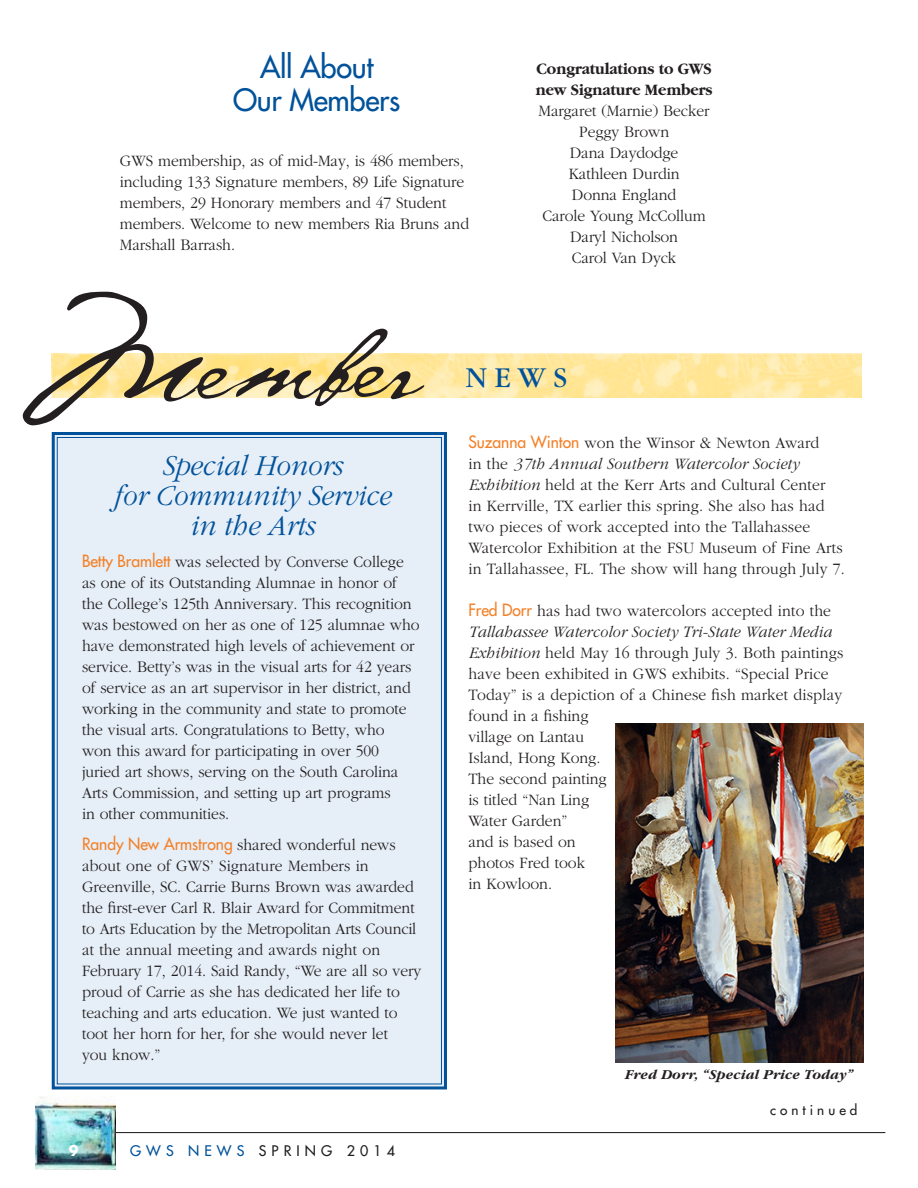
<style>
.page{position:relative;width:918px;height:1188px;background:#fff}
.page>*{position:absolute;margin:0;border:0;box-sizing:border-box;transform-origin:0 0}
.t1{font:128.25px "Cezanne";color:#231f20;scale:1.05 1}
.t2{font:italic 300 30px/30px "Garamond";color:#01529a;text-align:center;scale:.95 1}
.t3{font:30px/33px "Futura";letter-spacing:-.01em;color:#01529a;text-align:center}
.t4{font:30px "Garamond";color:#01529a}
.t5{font:300 16.5px/21px "Garamond";color:#231f20;scale:.95 1}
.t6{font:700 16.5px "Garamond";letter-spacing:-.005em;color:#231f20;scale:.95 1}
.t7{font:italic 700 14.25px "Garamond";letter-spacing:.01em;color:#231f20}
.t8{font:14.25px "Futura";letter-spacing:.36em;color:#231f20}
.t9{font:700 14.25px "Futura";color:#fff}
.t10{font:13.5px "Futura";letter-spacing:.3em;color:#231f20}
.s1{font-weight:700}
.s2{font-family:"Futura";font-weight:400;color:#f48026}
.s3{color:#01529a}
.s4{font-style:italic}
</style>
<div class="page">
<div style="left:51px;top:432px;width:396px;height:658px;background:#e6eef7"></div>
<hr style="left:109px;top:1132px;width:776px;height:1px;background:#231f20">
<img style="left:36px;top:1097px;width:79px;height:72px">
<img style="left:51px;top:354px;width:810px;height:43px">
<img style="left:616px;top:723px;width:248px;height:339px">
<p class="t3" style="left:233px;top:50px;width:169px">All About<br>Our Members</p>
<p class="t5" style="left:120px;top:151px;width:369px">GWS membership, as of mid-May, is 486 members, including 133 Signature members, 89 Life Signature members, 29 Honorary members and 47 Student members. Welcome to new members Ria Bruns and Marshall Barrash.</p>
<p class="t6" style="left:537px;top:60px;width:186px">Congratulations to GWS</p>
<p class="t5" style="left:535px;top:80px;width:188px"><span class="s1">new Signature Members<br></span>Margaret (Marnie) Becker</p>
<p class="t5" style="left:579px;top:122px;width:96px">Peggy Brown</p>
<p class="t5" style="left:570px;top:143px;width:116px">Dana Daydodge</p>
<p class="t5" style="left:569px;top:164px;width:118px">Kathleen Durdin</p>
<p class="t5" style="left:572px;top:185px;width:111px">Donna England</p>
<p class="t5" style="left:542px;top:206px;width:173px">Carole Young McCollum</p>
<p class="t5" style="left:570px;top:227px;width:115px">Daryl Nicholson</p>
<p class="t5" style="left:572px;top:248px;width:112px">Carol Van Dyck</p>
<p class="t1" style="left:14px;top:282px;width:387px;rotate:-1deg">Member</p>
<p class="t2" style="left:113px;top:451px;width:294px">Special Honors<br>for Community Service in the Arts</p>
<p class="t5" style="left:82px;top:551px;width:357px"><span class="s2">Betty Bramlett</span> was selected by Converse College as one of its Outstanding Alumnae in honor of the College’s 125th Anniversary. This recognition was bestowed on her as one of 125 alumnae who have demonstrated high levels of achievement or service. Betty’s was in the visual arts for 42 years of service as an art supervisor in her district, and working in the community and state to promote the visual arts. Congratulations to Betty, who<br>won this award for participating in over 500 juried art shows, serving on the South Carolina Arts Commission, and setting up art programs<br>in other communities.</p>
<p class="t5" style="left:82px;top:835px;width:359px"><span class="s2">Randy New Armstrong</span> shared wonderful news about one of GWS’ Signature Members in Greenville, SC. Carrie Burns Brown was awarded the first-ever Carl R. Blair Award for Commitment to Arts Education by the Metropolitan Arts Council at the annual meeting and awards night on February 17, 2014. Said Randy, “We are all so very proud of Carrie as she has dedicated her life to teaching and arts education. We just wanted to toot her horn for her, for she would never let<br>you know.”</p>
<p class="t9" style="left:69px;top:1141px;width:11px">9</p>
<p class="t8" style="left:130px;top:1142px;width:267px"><span class="s3">GWS NEWS</span> SPRING 2014</p>
<p class="t4" style="left:466px;top:362px;width:103px">NEWS</p>
<p class="t5" style="left:468px;top:433px;width:398px"><span class="s2">Suzanna Winton</span> won the Winsor &amp; Newton Award<br>in the <span class="s4">37th Annual Southern Watercolor Society Exhibition</span> held at the Kerr Arts and Cultural Center<br>in Kerrville, TX earlier this spring. She also has had two pieces of work accepted into the Tallahassee Watercolor Exhibition at the FSU Museum of Fine Arts in Tallahassee, FL. The show will hang through July 7.</p>
<p class="t5" style="left:468px;top:601px;width:396px"><span class="s2">Fred Dorr</span> has had two watercolors accepted into the <span class="s4">Tallahassee Watercolor Society Tri-State Water Media Exhibition</span> held May 16 through July 3. Both paintings have been exhibited in GWS exhibits. “Special Price Today” is a depiction of a Chinese fish market display found in a fishing<br>village on Lantau<br>Island, Hong Kong.<br>The second painting</p>
<p class="t5" style="left:468px;top:790px;width:129px">is titled “Nan Ling</p>
<p class="t5" style="left:468px;top:811px;width:124px">Water Garden” and is based on photos Fred took in Kowloon.</p>
<p class="t7" style="left:626px;top:1067px;width:230px">Fred Dorr, “Special Price Today”</p>
<p class="t10" style="left:770px;top:1101px;width:89px">continued</p>
</div>
